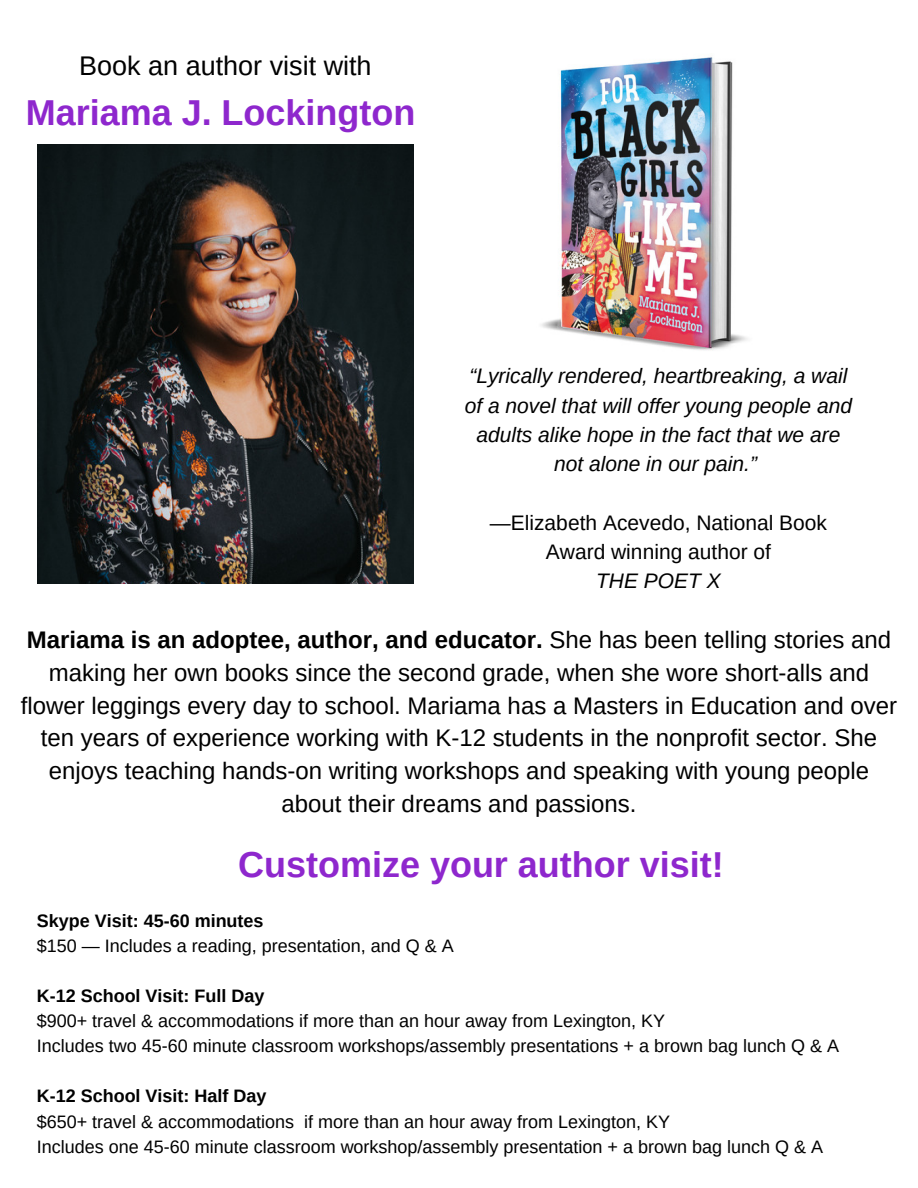
<style>
.page{position:relative;width:918px;height:1188px;background:#fff}
.page>*{position:absolute;margin:0;border:0;box-sizing:border-box;transform-origin:0 0}
.t1{font:700 36px "Arimo";color:#8e27cd}
.t2{font:27px "Arimo";color:#000}
.t3{font:24px/32.7px "Arimo";color:#000;text-align:center}
.t4{font:italic 21px/29.2px "Arimo";color:#000;text-align:center}
.t5{font:21px/29.2px "Arimo";color:#000;text-align:center}
.t6{font:18px/25px "Arimo";color:#000}
.t7{font:700 18px "Arimo";color:#000}
.s1{font-weight:700}
</style>
<div class="page">
<img style="left:38px;top:144px;width:376px;height:440px">
<img style="left:541px;top:57px;width:207px;height:293px">
<p class="t2" style="left:79px;top:50px;width:294px">Book an author visit with</p>
<h1 class="t1" style="left:26px;top:93px;width:391px">Mariama J. Lockington</h1>
<p class="t4" style="left:465px;top:362px;width:389px">“Lyrically rendered, heartbreaking, a wail of a novel that will offer young people and adults alike hope in the fact that we are not alone in our pain.”</p>
<p class="t5" style="left:490px;top:508px;width:339px">—Elizabeth Acevedo, National Book<br>Award winning author of</p>
<p class="t4" style="left:596px;top:566px;width:126px">THE POET X</p>
<p class="t3" style="left:21px;top:624px;width:878px"><span class="s1">Mariama is an adoptee, author, and educator.</span> She has been telling stories and making her own books since the second grade, when she wore short-alls and flower leggings every day to school. Mariama has a Masters in Education and over ten years of experience working with K-12 students in the nonprofit sector. She enjoys teaching hands-on writing workshops and speaking with young people about their dreams and passions.</p>
<h1 class="t1" style="left:238px;top:844px;width:487px">Customize your author visit!</h1>
<p class="t7" style="left:37px;top:911px;width:228px">Skype Visit: 45-60 minutes</p>
<p class="t6" style="left:37px;top:934px;width:418px">$150 — Includes a reading, presentation, and Q &amp; A</p>
<p class="t7" style="left:37px;top:986px;width:229px">K-12 School Visit: Full Day</p>
<p class="t6" style="left:37px;top:1009px;width:804px">$900+ travel &amp; accommodations if more than an hour away from Lexington, KY<br>Includes two 45-60 minute classroom workshops/assembly presentations + a brown bag lunch Q &amp; A</p>
<p class="t7" style="left:37px;top:1086px;width:231px">K-12 School Visit: Half Day</p>
<p class="t6" style="left:37px;top:1109px;width:788px">$650+ travel &amp; accommodations if more than an hour away from Lexington, KY<br>Includes one 45-60 minute classroom workshop/assembly presentation + a brown bag lunch Q &amp; A</p>
</div>
